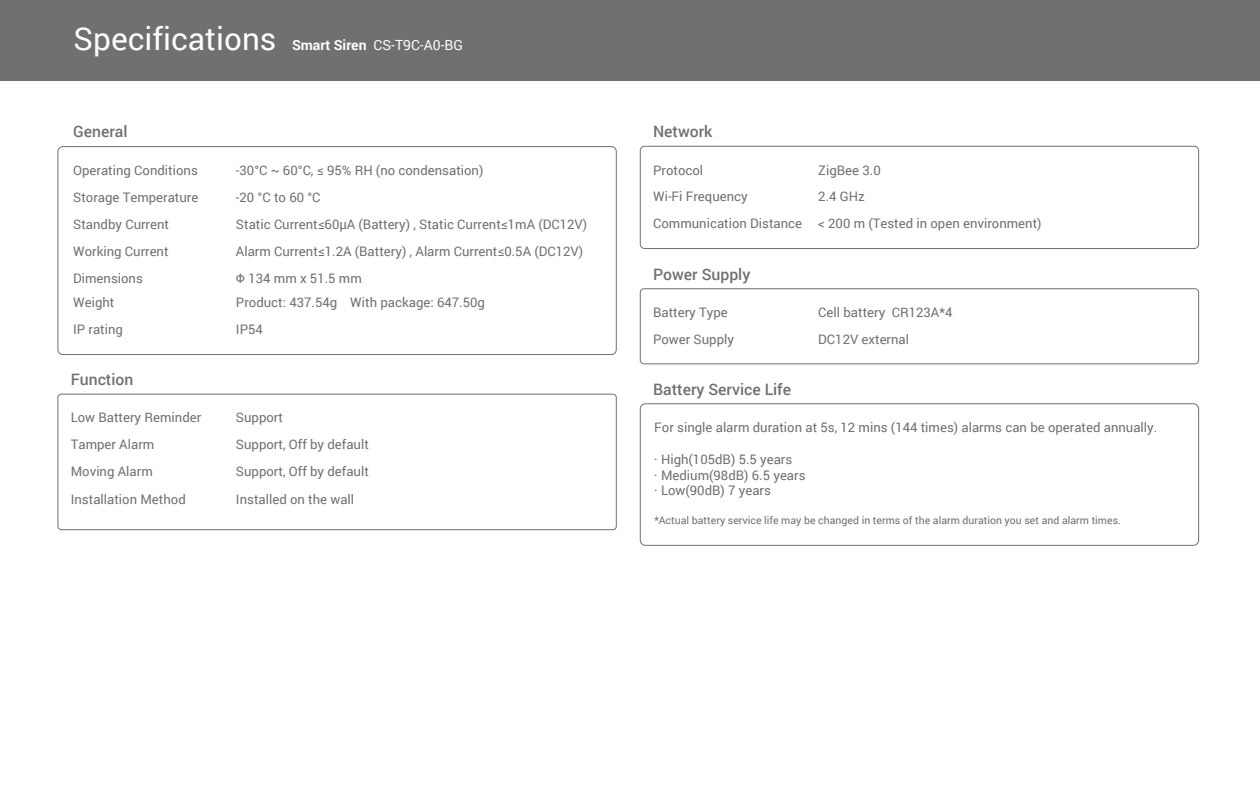
<style>
.page{position:relative;width:1260px;height:788px;background:#fff}
.page>*{position:absolute;margin:0;border:0;box-sizing:border-box;transform-origin:0 0}
.t1{font:31.5px "Roboto";color:#fcfdfd}
.t2{font:500 15.75px "Roboto";color:#717071}
.t3{font:14px "Roboto";color:#fcfdfd}
.t4{font:13.12px/15.8px "Roboto";color:#717071}
.t5{font:10.5px "Roboto";color:#717071}
.s1{font-weight:700}
</style>
<div class="page">
<div style="left:0;top:0;width:1260px;height:80px;background:#717071"></div>
<div style="left:640px;top:146px;width:559px;height:103px;border:1px solid #717071;border-radius:4px"></div>
<div style="left:640px;top:288px;width:559px;height:76px;border:1px solid #717071;border-radius:4px"></div>
<div style="left:640px;top:403px;width:559px;height:142px;border:1px solid #717071;border-radius:5px"></div>
<div style="left:57px;top:393px;width:560px;height:137px;border:1px solid #717071;border-radius:3px"></div>
<div style="left:57px;top:146px;width:560px;height:209px;border:1px solid #717071;border-radius:5px"></div>
<h1 class="t1" style="left:74px;top:16px;width:204px">Specifications</h1>
<p class="t3" style="left:292px;top:35px;width:173px"><span class="s1">Smart Siren</span> CS-T9C-A0-BG</p>
<p class="t2" style="left:73px;top:120px;width:56px">General</p>
<p class="t4" style="left:73px;top:162px;width:126px">Operating Conditions</p>
<p class="t4" style="left:236px;top:162px;width:249px">-30°C ~ 60°C, ≤ 95% RH (no condensation)</p>
<p class="t4" style="left:73px;top:188px;width:127px">Storage Temperature</p>
<p class="t4" style="left:236px;top:188px;width:86px">-20 °C to 60 °C</p>
<p class="t4" style="left:73px;top:216px;width:97px">Standby Current</p>
<p class="t4" style="left:236px;top:216px;width:353px">Static Current≤60μA (Battery) , Static Current≤1mA (DC12V)</p>
<p class="t4" style="left:73px;top:243px;width:97px">Working Current</p>
<p class="t4" style="left:236px;top:243px;width:349px">Alarm Current≤1.2A (Battery) , Alarm Current≤0.5A (DC12V)</p>
<p class="t4" style="left:73px;top:269px;width:71px">Dimensions</p>
<p class="t4" style="left:236px;top:269px;width:127px">Φ 134 mm x 51.5 mm</p>
<p class="t4" style="left:73px;top:294px;width:43px">Weight</p>
<p class="t4" style="left:236px;top:294px;width:250px">Product: 437.54g With package: 647.50g</p>
<p class="t4" style="left:73px;top:321px;width:51px">IP rating</p>
<p class="t4" style="left:236px;top:321px;width:28px">IP54</p>
<p class="t2" style="left:71px;top:368px;width:64px">Function</p>
<p class="t4" style="left:71px;top:409px;width:132px">Low Battery Reminder</p>
<p class="t4" style="left:236px;top:409px;width:49px">Support</p>
<p class="t4" style="left:71px;top:436px;width:85px">Tamper Alarm</p>
<p class="t4" style="left:236px;top:436px;width:134px">Support, Off by default</p>
<p class="t4" style="left:71px;top:463px;width:84px">Moving Alarm</p>
<p class="t4" style="left:236px;top:463px;width:134px">Support, Off by default</p>
<p class="t4" style="left:71px;top:491px;width:117px">Installation Method</p>
<p class="t4" style="left:236px;top:491px;width:120px">Installed on the wall</p>
<p class="t2" style="left:653px;top:120px;width:61px">Network</p>
<p class="t4" style="left:653px;top:161px;width:52px">Protocol</p>
<p class="t4" style="left:818px;top:161px;width:64px">ZigBee 3.0</p>
<p class="t4" style="left:653px;top:188px;width:96px">Wi-Fi Frequency</p>
<p class="t4" style="left:653px;top:182px;width:390px;line-height:26.9px;text-indent:165px">2.4 GHz<br>Communication Distance &lt; 200 m (Tested in open environment)</p>
<p class="t2" style="left:653px;top:263px;width:99px">Power Supply</p>
<p class="t4" style="left:653px;top:304px;width:76px">Battery Type</p>
<p class="t4" style="left:818px;top:304px;width:136px">Cell battery CR123A*4</p>
<p class="t4" style="left:653px;top:330px;width:82px">Power Supply</p>
<p class="t4" style="left:818px;top:330px;width:92px">DC12V external</p>
<p class="t2" style="left:653px;top:378px;width:140px">Battery Service Life</p>
<p class="t4" style="left:654px;top:419px;width:504px">For single alarm duration at 5s, 12 mins (144 times) alarms can be operated annually.</p>
<p class="t4" style="left:654px;top:450px;width:153px">· High(105dB) 5.5 years<br>· Medium(98dB) 6.5 years · Low(90dB) 7 years</p>
<p class="t5" style="left:654px;top:512px;width:468px">*Actual battery service life may be changed in terms of the alarm duration you set and alarm times.</p>
</div>
